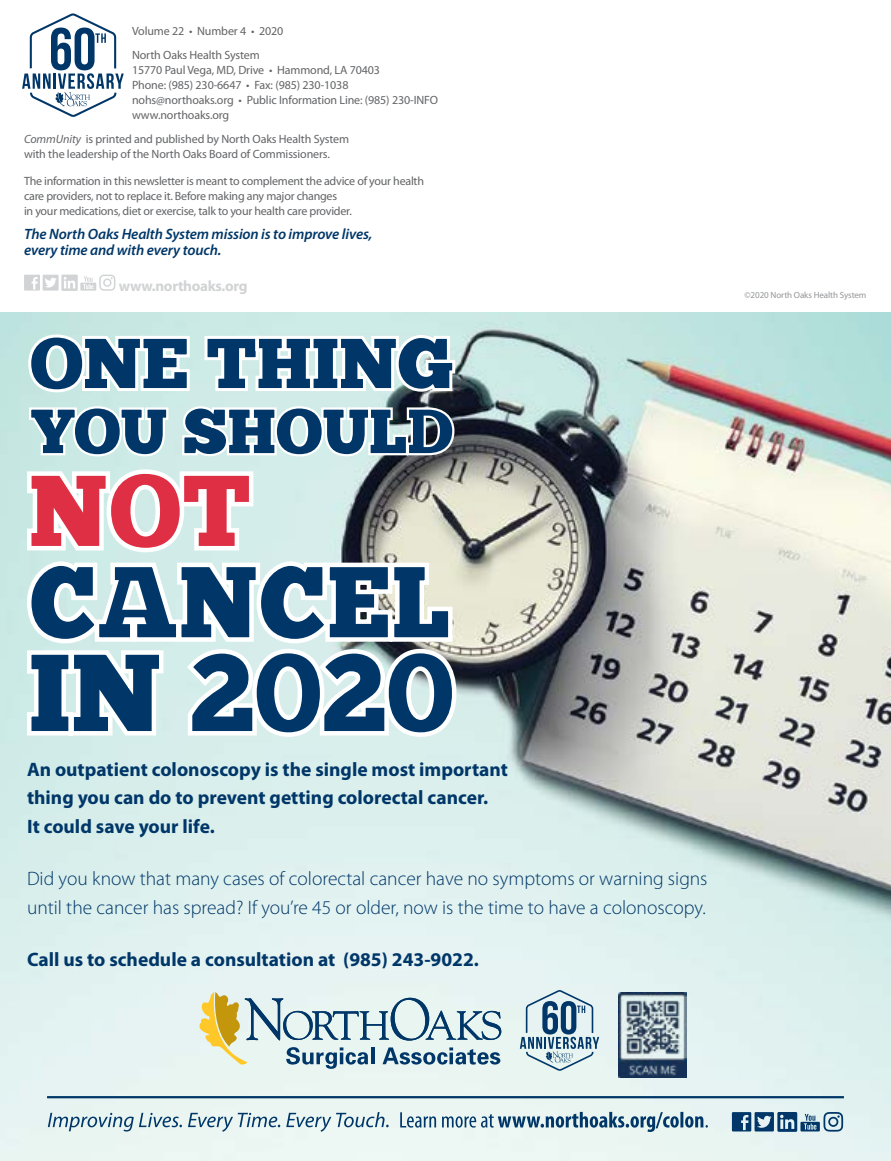
<style>
.page{position:relative;width:891px;height:1161px;background:#fff}
.page>*{position:absolute;margin:0;border:0;box-sizing:border-box;transform-origin:0 0}
.t1{font:700 19.5px/28.5px "Myriad Pro";color:#003768}
.t2{font:300 19.5px/28.5px "Myriad Pro";color:#003768}
.t3{font:italic 600 15px/16.5px "Myriad Pro";letter-spacing:-.01em;color:#003768}
.t4{font:700 15px "Myriad Pro";letter-spacing:-.02em;color:#d1d3d4}
.t5{font:12px/15px "Myriad Pro";letter-spacing:-.01em;color:#636466}
.t6{font:9px "Myriad Pro";letter-spacing:-.01em;color:#939598}
.s1{font-style:italic}
</style>
<div class="page">
<img style="left:0;top:313px;width:891px;height:848px">
<svg style="left:27px;top:333px;width:430px;height:61px"></svg>
<svg style="left:28px;top:405px;width:428px;height:53px;background:#6d8fa6"></svg>
<svg style="left:25px;top:467px;width:434px;height:273px"></svg>
<svg style="left:520px;top:990px;width:79px;height:81px;background:#adc4cf"></svg>
<svg style="left:197px;top:992px;width:304px;height:77px;background:#c0cfcb"></svg>
<img style="left:618px;top:993px;width:68px;height:84px">
<hr style="left:47px;top:1096px;width:797px;height:2px;background:#003768">
<svg style="left:48px;top:1112px;width:341px;height:20px;background:#bed1d7"></svg>
<svg style="left:400px;top:1112px;width:308px;height:20px;background:#a7bfca"></svg>
<svg style="left:732px;top:1112px;width:111px;height:20px;background:#668ba5"></svg>
<svg style="left:22px;top:13px;width:102px;height:104px"></svg>
<svg style="left:24px;top:275px;width:91px;height:16px"></svg>
<p class="t5" style="left:132px;top:19px;width:153px;line-height:24px">Volume 22 • Number 4 • 2020<br>North Oaks Health System</p>
<p class="t5" style="left:132px;top:63px;width:308px">15770 Paul Vega, MD, Drive • Hammond, LA 70403<br>Phone: (985) 230-6647 • Fax: (985) 230-1038 nohs@northoaks.org • Public Information Line: (985) 230-INFO www.northoaks.org</p>
<p class="t5" style="left:24px;top:132px;width:327px"><span class="s1">CommUnity</span> is printed and published by North Oaks Health System with the leadership of the North Oaks Board of Commissioners.</p>
<p class="t5" style="left:24px;top:174px;width:401px">The information in this newsletter is meant to complement the advice of your health care providers, not to replace it. Before making any major changes<br>in your medications, diet or exercise, talk to your health care provider.</p>
<p class="t3" style="left:24px;top:226px;width:350px">The North Oaks Health System mission is to improve lives, every time and with every touch.</p>
<p class="t4" style="left:119px;top:277px;width:130px">www.northoaks.org</p>
<p class="t6" style="left:745px;top:290px;width:123px">©2020 North Oaks Health System</p>
<h1 class="t1" style="left:27px;top:755px;width:483px">An outpatient colonoscopy is the single most important thing you can do to prevent getting colorectal cancer.<br>It could save your life.</h1>
<h1 class="t2" style="left:27px;top:865px;width:682px">Did you know that many cases of colorectal cancer have no symptoms or warning signs until the cancer has spread? If you’re 45 or older, now is the time to have a colonoscopy.</h1>
<h1 class="t1" style="left:27px;top:946px;width:453px">Call us to schedule a consultation at (985) 243-9022.</h1>
</div>
